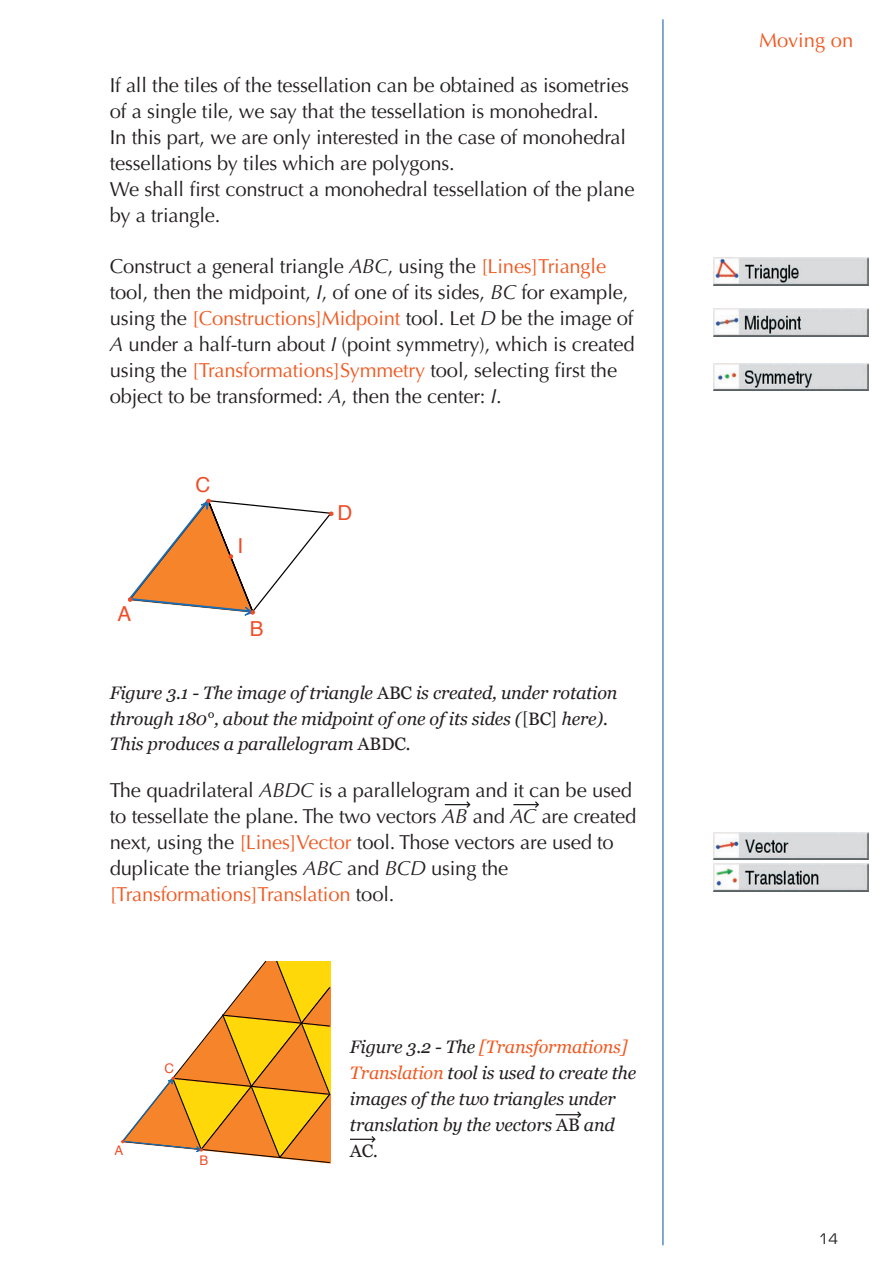
<style>
.page{position:relative;width:893px;height:1276px;background:#fff}
.page>*{position:absolute;margin:0;border:0;box-sizing:border-box;transform-origin:0 0}
.t1{font:20.7px "Helvetica";color:#f04c27}
.t2{font:20.25px/25.9px "Optima LT Std";letter-spacing:-.01em;color:#231f20}
.t3{font:20.25px "Optima LT Std";color:#f15921}
.t4{font:italic 18px/25.9px "Georgia";letter-spacing:-.01em;color:#231f20}
.t5{font:15.75px "Eurostile";color:#231f20}
.t6{font:13.28px "Helvetica";color:#f04c27}
.s1{font-style:italic}
.s2{color:#f15921}
.s3{font-style:normal}
.s4{font-family:"Optima LT Std";font-style:normal;font-size:20.25px}
</style>
<div class="page">
<svg style="left:127px;top:498px;width:206px;height:118px"></svg>
<svg style="left:121px;top:961px;width:210px;height:203px"></svg>
<img style="left:713px;top:258px;width:155px;height:27px">
<img style="left:713px;top:363px;width:155px;height:28px">
<img style="left:713px;top:832px;width:155px;height:27px">
<img style="left:713px;top:864px;width:155px;height:27px">
<img style="left:713px;top:309px;width:155px;height:27px">
<hr style="left:663px;top:19px;width:1px;height:1226px;background:#0353a5">
<svg style="left:444px;top:801px;width:27px;height:7px"></svg>
<svg style="left:513px;top:801px;width:26px;height:7px"></svg>
<svg style="left:349px;top:1136px;width:27px;height:7px"></svg>
<svg style="left:555px;top:1111px;width:27px;height:7px"></svg>
<p class="t2" style="left:110px;top:73px;width:526px">If all the tiles of the tessellation can be obtained as isometries of a single tile, we say that the tessellation is monohedral.<br>In this part, we are only interested in the case of monohedral tessellations by tiles which are polygons.<br>We shall first construct a monohedral tessellation of the plane by a triangle.</p>
<p class="t2" style="left:110px;top:254px;width:526px">Construct a general triangle <span class="s1">ABC</span>, using the <span class="s2">[Lines]Triangle </span>tool, then the midpoint, <span class="s1">I</span>, of one of its sides, <span class="s1">BC</span> for example, using the <span class="s2">[Constructions]Midpoint</span> tool. Let <span class="s1">D</span> be the image of <span class="s1">A</span> under a half-turn about <span class="s1">I</span> (point symmetry), which is created using the <span class="s2">[Transformations]Symmetry</span> tool, selecting first the object to be transformed: <span class="s1">A</span>, then the center: <span class="s1">I</span>.</p>
<p class="t1" style="left:117px;top:600px;width:15px">A</p>
<p class="t1" style="left:195px;top:471px;width:16px">C</p>
<p class="t1" style="left:237px;top:532px;width:7px">I</p>
<p class="t1" style="left:250px;top:615px;width:15px">B</p>
<p class="t1" style="left:337px;top:498px;width:16px">D</p>
<p class="t4" style="left:110px;top:679px;width:509px">Figure 3.1 - The image of triangle <span class="s3">ABC</span> is created, under rotation through 180°, about the midpoint of one of its sides (<span class="s4">[</span><span class="s3">BC</span><span class="s4">]</span> here).<br>This produces a parallelogram <span class="s3">ABDC</span>.</p>
<p class="t2" style="left:110px;top:777px;width:528px">The quadrilateral <span class="s1">ABDC</span> is a parallelogram and it can be used to tessellate the plane. The two vectors <span class="s1">AB</span> and <span class="s1">AC</span> are created next, using the <span class="s2">[Lines]Vector</span> tool. Those vectors are used to duplicate the triangles <span class="s1">ABC</span> and <span class="s1">BCD</span> using the <span class="s2">[Transformations]Translation</span> tool.</p>
<p class="t6" style="left:115px;top:1141px;width:10px">A</p>
<p class="t6" style="left:165px;top:1059px;width:11px">C</p>
<p class="t6" style="left:199px;top:1151px;width:10px">B</p>
<p class="t4" style="left:350px;top:1033px;width:288px">Figure 3.2 - The <span class="s2">[Transformations]<br>Translation</span> tool is used to create the images of the two triangles under translation by the vectors <span class="s3">AB</span> and<br><span class="s3">AC</span>.</p>
<p class="t3" style="left:759px;top:29px;width:96px">Moving on</p>
<p class="t5" style="left:819px;top:1230px;width:21px">14</p>
</div>
